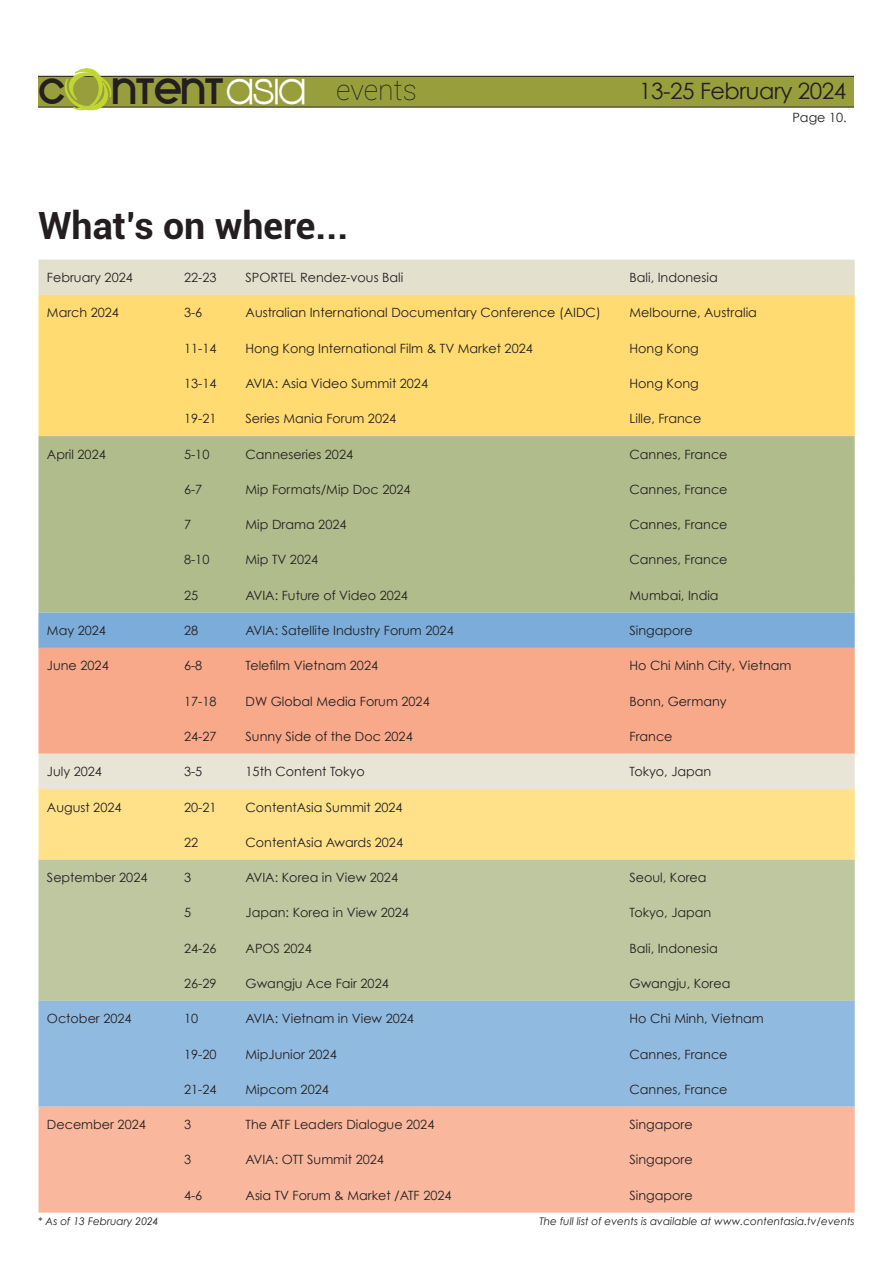
<style>
.page{position:relative;width:893px;height:1263px;background:#fff}
.page>*{position:absolute;margin:0;border:0;box-sizing:border-box;transform-origin:0 0}
.t1{font:41.1px "Kravitz Extra Thermal";letter-spacing:-.02em;color:#231f20}
.t2{font:700 37.5px "Roboto";color:#231f20}
.t3{font:22.5px "Century Gothic";letter-spacing:-.02em;color:#231f20}
.t4{font:12.75px "Century Gothic";color:#231f20}
.t5{font:italic 10.5px "Century Gothic";color:#231f20}
.s1{font-family:"Kravitz Thermal";font-size:44.25px;color:#fff}
.s2{font-family:"Roboto";font-weight:100;font-size:28.5px}
</style>
<div class="page">
<div style="left:32px;top:76px;width:831px;height:31px;background:#989e3c"></div>
<div style="left:31px;top:76px;width:832px;height:31px;border:1px solid #231f20"></div>
<div style="left:854px;top:70px;width:14px;height:41px;background:#fff"></div>
<div style="left:24px;top:70px;width:14px;height:41px;background:#fff"></div>
<svg style="left:62px;top:68px;width:50px;height:43px"></svg>
<div style="left:38px;top:260px;width:817px;height:35px;background:#e3e0ce"></div>
<div style="left:38px;top:295px;width:817px;height:141px;background:#ffdb72"></div>
<div style="left:38px;top:436px;width:817px;height:177px;background:#b1bc8c"></div>
<div style="left:38px;top:613px;width:817px;height:35px;background:#7bacda"></div>
<div style="left:38px;top:648px;width:817px;height:106px;background:#f8a989"></div>
<div style="left:38px;top:754px;width:817px;height:35px;background:#e8e5d6"></div>
<div style="left:38px;top:789px;width:817px;height:71px;background:#ffe189"></div>
<div style="left:38px;top:860px;width:817px;height:141px;background:#bec79f"></div>
<div style="left:38px;top:1001px;width:817px;height:106px;background:#91bae0"></div>
<div style="left:38px;top:1107px;width:817px;height:105px;background:#f9b79d"></div>
<h1 class="t1" style="left:38px;top:65px;width:381px">C NTENT<span class="s1">ASIA</span> <span class="s2">events</span></h1>
<h3 class="t3" style="left:639px;top:77px;width:209px">13-25 February 2024</h3>
<h2 class="t2" style="left:38px;top:199px;width:311px">What’s on where...</h2>
<p class="t4" style="left:792px;top:109px;width:56px">Page 10.</p>
<p class="t4" style="left:47px;top:270px;width:87px">February 2024</p>
<p class="t4" style="left:184px;top:270px;width:34px">22-23</p>
<p class="t4" style="left:246px;top:270px;width:159px">SPORTEL Rendez-vous Bali</p>
<p class="t4" style="left:630px;top:270px;width:90px">Bali, Indonesia</p>
<p class="t4" style="left:47px;top:305px;width:73px">March 2024</p>
<p class="t4" style="left:184px;top:305px;width:20px">3-6</p>
<p class="t4" style="left:246px;top:305px;width:357px">Australian International Documentary Conference (AIDC)</p>
<p class="t4" style="left:630px;top:305px;width:129px">Melbourne, Australia</p>
<p class="t4" style="left:184px;top:340px;width:34px">11-14</p>
<p class="t4" style="left:246px;top:340px;width:289px">Hong Kong International Film &amp; TV Market 2024</p>
<p class="t4" style="left:630px;top:340px;width:71px">Hong Kong</p>
<p class="t4" style="left:184px;top:376px;width:34px">13-14</p>
<p class="t4" style="left:246px;top:376px;width:184px">AVIA: Asia Video Summit 2024</p>
<p class="t4" style="left:630px;top:376px;width:71px">Hong Kong</p>
<p class="t4" style="left:184px;top:411px;width:34px">19-21</p>
<p class="t4" style="left:246px;top:411px;width:152px">Series Mania Forum 2024</p>
<p class="t4" style="left:630px;top:411px;width:73px">Lille, France</p>
<p class="t4" style="left:47px;top:446px;width:60px">April 2024</p>
<p class="t4" style="left:184px;top:446px;width:27px">5-10</p>
<p class="t4" style="left:246px;top:446px;width:109px">Canneseries 2024</p>
<p class="t4" style="left:630px;top:446px;width:99px">Cannes, France</p>
<p class="t4" style="left:184px;top:481px;width:20px">6-7</p>
<p class="t4" style="left:246px;top:481px;width:167px">Mip Formats/Mip Doc 2024</p>
<p class="t4" style="left:630px;top:481px;width:99px">Cannes, France</p>
<p class="t4" style="left:184px;top:517px;width:9px">7</p>
<p class="t4" style="left:246px;top:517px;width:102px">Mip Drama 2024</p>
<p class="t4" style="left:630px;top:517px;width:99px">Cannes, France</p>
<p class="t4" style="left:184px;top:552px;width:27px">8-10</p>
<p class="t4" style="left:246px;top:552px;width:74px">Mip TV 2024</p>
<p class="t4" style="left:630px;top:552px;width:99px">Cannes, France</p>
<p class="t4" style="left:184px;top:587px;width:16px">25</p>
<p class="t4" style="left:246px;top:587px;width:164px">AVIA: Future of Video 2024</p>
<p class="t4" style="left:630px;top:587px;width:91px">Mumbai, India</p>
<p class="t4" style="left:47px;top:623px;width:61px">May 2024</p>
<p class="t4" style="left:184px;top:623px;width:16px">28</p>
<p class="t4" style="left:246px;top:623px;width:210px">AVIA: Satellite Industry Forum 2024</p>
<p class="t4" style="left:630px;top:623px;width:65px">Singapore</p>
<p class="t4" style="left:47px;top:658px;width:63px">June 2024</p>
<p class="t4" style="left:184px;top:658px;width:20px">6-8</p>
<p class="t4" style="left:246px;top:658px;width:134px">Telefilm Vietnam 2024</p>
<p class="t4" style="left:630px;top:658px;width:163px">Ho Chi Minh City, Vietnam</p>
<p class="t4" style="left:184px;top:693px;width:34px">17-18</p>
<p class="t4" style="left:246px;top:693px;width:186px">DW Global Media Forum 2024</p>
<p class="t4" style="left:630px;top:693px;width:99px">Bonn, Germany</p>
<p class="t4" style="left:184px;top:728px;width:34px">24-27</p>
<p class="t4" style="left:246px;top:728px;width:169px">Sunny Side of the Doc 2024</p>
<p class="t4" style="left:630px;top:728px;width:45px">France</p>
<p class="t4" style="left:47px;top:764px;width:57px">July 2024</p>
<p class="t4" style="left:184px;top:764px;width:20px">3-5</p>
<p class="t4" style="left:246px;top:764px;width:121px">15th Content Tokyo</p>
<p class="t4" style="left:630px;top:764px;width:83px">Tokyo, Japan</p>
<p class="t4" style="left:47px;top:799px;width:76px">August 2024</p>
<p class="t4" style="left:184px;top:799px;width:34px">20-21</p>
<p class="t4" style="left:246px;top:799px;width:159px">ContentAsia Summit 2024</p>
<p class="t4" style="left:184px;top:834px;width:16px">22</p>
<p class="t4" style="left:246px;top:834px;width:159px">ContentAsia Awards 2024</p>
<p class="t4" style="left:47px;top:870px;width:102px">September 2024</p>
<p class="t4" style="left:184px;top:870px;width:9px">3</p>
<p class="t4" style="left:246px;top:870px;width:154px">AVIA: Korea in View 2024</p>
<p class="t4" style="left:630px;top:870px;width:79px">Seoul, Korea</p>
<p class="t4" style="left:184px;top:905px;width:9px">5</p>
<p class="t4" style="left:246px;top:905px;width:165px">Japan: Korea in View 2024</p>
<p class="t4" style="left:630px;top:905px;width:83px">Tokyo, Japan</p>
<p class="t4" style="left:184px;top:940px;width:34px">24-26</p>
<p class="t4" style="left:246px;top:940px;width:68px">APOS 2024</p>
<p class="t4" style="left:630px;top:940px;width:90px">Bali, Indonesia</p>
<p class="t4" style="left:184px;top:975px;width:34px">26-29</p>
<p class="t4" style="left:246px;top:975px;width:145px">Gwangju Ace Fair 2024</p>
<p class="t4" style="left:630px;top:975px;width:102px">Gwangju, Korea</p>
<p class="t4" style="left:47px;top:1011px;width:86px">October 2024</p>
<p class="t4" style="left:184px;top:1011px;width:16px">10</p>
<p class="t4" style="left:246px;top:1011px;width:170px">AVIA: Vietnam in View 2024</p>
<p class="t4" style="left:630px;top:1011px;width:136px">Ho Chi Minh, Vietnam</p>
<p class="t4" style="left:184px;top:1046px;width:34px">19-20</p>
<p class="t4" style="left:246px;top:1046px;width:93px">MipJunior 2024</p>
<p class="t4" style="left:630px;top:1046px;width:99px">Cannes, France</p>
<p class="t4" style="left:184px;top:1081px;width:34px">21-24</p>
<p class="t4" style="left:246px;top:1081px;width:85px">Mipcom 2024</p>
<p class="t4" style="left:630px;top:1081px;width:99px">Cannes, France</p>
<p class="t4" style="left:47px;top:1117px;width:100px">December 2024</p>
<p class="t4" style="left:184px;top:1117px;width:9px">3</p>
<p class="t4" style="left:246px;top:1117px;width:190px">The ATF Leaders Dialogue 2024</p>
<p class="t4" style="left:630px;top:1117px;width:65px">Singapore</p>
<p class="t4" style="left:184px;top:1152px;width:9px">3</p>
<p class="t4" style="left:246px;top:1152px;width:140px">AVIA: OTT Summit 2024</p>
<p class="t4" style="left:630px;top:1152px;width:65px">Singapore</p>
<p class="t4" style="left:184px;top:1187px;width:20px">4-6</p>
<p class="t4" style="left:246px;top:1187px;width:208px">Asia TV Forum &amp; Market /ATF 2024</p>
<p class="t4" style="left:630px;top:1187px;width:65px">Singapore</p>
<p class="t5" style="left:38px;top:1214px;width:122px">* As of 13 February 2024</p>
<p class="t5" style="left:539px;top:1214px;width:317px">The full list of events is available at www.contentasia.tv/events</p>
</div>
